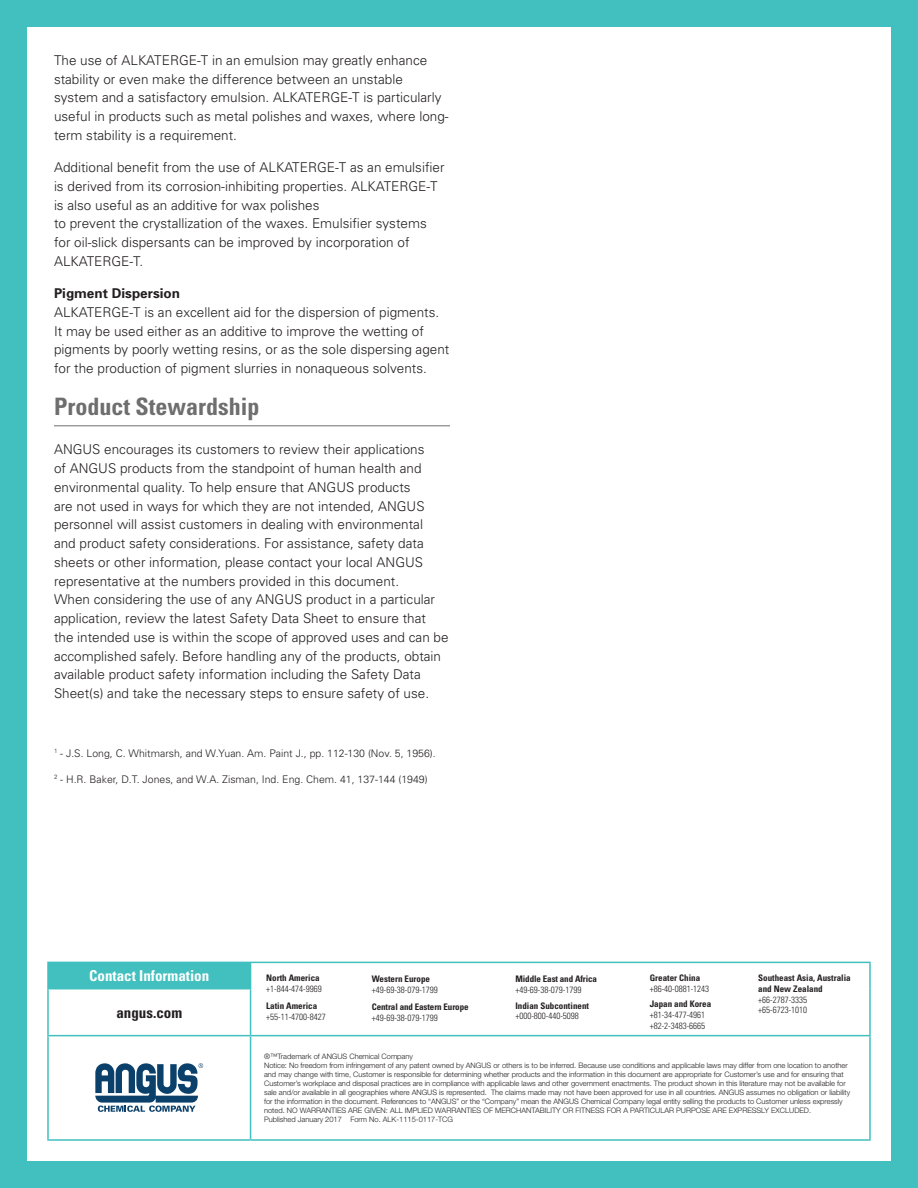
<style>
.page{position:relative;width:918px;height:1188px;background:#42c0bf}
.page>*{position:absolute;margin:0;border:0;box-sizing:border-box;transform-origin:0 0}
.Secondary_Subhead{font:700 condensed 24px "Univers";color:#6d6e6d}
.t1{font:700 condensed 15px "Univers";color:#fff}
.t2{font:700 condensed 15px "Univers";color:#231f20}
.Body_Copy{font:300 13.5px/18.8px "Univers";color:#231f20}
.t3{font:300 10.5px "Univers";color:#231f20}
.t4{font:300 condensed 9px/10.8px "Univers";color:#231f20}
.t5{font:700 condensed 9px/10.8px "Univers";color:#231f20}
.Legal{font:300 7.5px/9px "Helvetica Neue LT Std";color:#231f20}
.s1{font-weight:700}
</style>
<div class="page">
<div style="left:27px;top:27px;width:864px;height:1134px;background:#fff"></div>
<div style="left:48px;top:962px;width:203px;height:27px;background:#42c0bf"></div>
<hr style="left:47px;top:962px;width:204px;height:1px;background:#42c0bf">
<hr style="left:47px;top:963px;width:2px;height:25px;background:#42c0bf">
<hr style="left:251px;top:962px;width:620px;height:1px;background:#42c0bf">
<hr style="left:869px;top:963px;width:2px;height:26px;background:#42c0bf">
<hr style="left:869px;top:989px;width:2px;height:46px;background:#42c0bf">
<hr style="left:47px;top:988px;width:204px;height:1px;background:#42c0bf">
<hr style="left:47px;top:989px;width:2px;height:46px;background:#42c0bf">
<hr style="left:250px;top:989px;width:1px;height:46px;background:#42c0bf">
<hr style="left:47px;top:1035px;width:204px;height:1px;background:#42c0bf">
<hr style="left:47px;top:1036px;width:2px;height:103px;background:#42c0bf">
<hr style="left:251px;top:1035px;width:620px;height:1px;background:#42c0bf">
<hr style="left:250px;top:1036px;width:1px;height:103px;background:#42c0bf">
<hr style="left:869px;top:1036px;width:2px;height:103px;background:#42c0bf">
<hr style="left:47px;top:1139px;width:204px;height:2px;background:#42c0bf">
<hr style="left:251px;top:1139px;width:620px;height:2px;background:#42c0bf">
<svg style="left:95px;top:1063px;width:108px;height:49px"></svg>
<hr style="left:54px;top:425px;width:396px;height:1px;background:#6d6e6d">
<p class="Body_Copy" style="left:54px;top:50px;width:396px">The use of ALKATERGE-T in an emulsion may greatly enhance stability or even make the difference between an unstable system and a satisfactory emulsion. ALKATERGE-T is particularly useful in products such as metal polishes and waxes, where long&shy;term stability is a requirement.</p>
<p class="Body_Copy" style="left:54px;top:158px;width:392px">Additional benefit from the use of ALKATERGE-T as an emulsifier is derived from its corrosion-inhibiting properties. ALKATERGE-T is also useful as an additive for wax polishes<br>to prevent the crystallization of the waxes. Emulsifier systems for oil-slick dispersants can be improved by incorporation of ALKATERGE-T.</p>
<p class="Body_Copy" style="left:54px;top:284px;width:397px"><span class="s1">Pigment Dispersion<br></span>ALKATERGE-T is an excellent aid for the dispersion of pigments.<br>It may be used either as an additive to improve the wetting of pigments by poorly wetting resins, or as the sole dispersing agent for the production of pigment slurries in nonaqueous solvents.</p>
<p class="Secondary_Subhead" style="left:54px;top:392px;width:207px">Product Stewardship</p>
<p class="Body_Copy" style="left:54px;top:440px;width:396px">ANGUS encourages its customers to review their applications<br>of ANGUS products from the standpoint of human health and environmental quality. To help ensure that ANGUS products<br>are not used in ways for which they are not intended, ANGUS personnel will assist customers in dealing with environmental<br>and product safety considerations. For assistance, safety data sheets or other information, please contact your local ANGUS representative at the numbers provided in this document.<br>When considering the use of any ANGUS product in a particular application, review the latest Safety Data Sheet to ensure that the intended use is within the scope of approved uses and can be accomplished safely. Before handling any of the products, obtain available product safety information including the Safety Data Sheet(s) and take the necessary steps to ensure safety of use.</p>
<p class="t3" style="left:54px;top:747px;width:383px"><sup>1</sup> - J.S. Long, C. Whitmarsh, and W.Yuan. Am. Paint J., pp. 112-130 (Nov. 5, 1956).</p>
<p class="t3" style="left:54px;top:773px;width:375px"><sup>2</sup> - H.R. Baker, D.T. Jones, and W.A. Zisman, Ind. Eng. Chem. 41, 137-144 (1949)</p>
<p class="t1" style="left:89px;top:967px;width:122px">Contact Information</p>
<p class="t2" style="left:116px;top:1003px;width:67px">angus.com</p>
<p class="t5" style="left:266px;top:972px;width:55px">North America</p>
<p class="t4" style="left:266px;top:983px;width:57px">+1-844-474-9969</p>
<p class="t5" style="left:266px;top:1000px;width:52px">Latin America</p>
<p class="t4" style="left:266px;top:1011px;width:61px">+55-11-4700-8427</p>
<p class="t5" style="left:372px;top:974px;width:60px">Western Europe</p>
<p class="t4" style="left:372px;top:985px;width:67px">+49-69-38-079-1799</p>
<p class="t5" style="left:372px;top:1002px;width:98px">Central and Eastern Europe</p>
<p class="t4" style="left:372px;top:1013px;width:67px">+49-69-38-079-1799</p>
<p class="t5" style="left:515px;top:974px;width:83px">Middle East and Africa</p>
<p class="t4" style="left:515px;top:985px;width:67px">+49-69-38-079-1799</p>
<p class="t5" style="left:515px;top:1000px;width:75px">Indian Subcontinent</p>
<p class="t4" style="left:515px;top:1011px;width:65px">+000-800-440-5098</p>
<p class="t5" style="left:650px;top:972px;width:52px">Greater China</p>
<p class="t4" style="left:650px;top:983px;width:61px">+86-40-0881-1243</p>
<p class="t5" style="left:650px;top:998px;width:63px">Japan and Korea</p>
<p class="t4" style="left:650px;top:1009px;width:57px">+81-34-477-4961 +82-2-3483-6665</p>
<p class="t5" style="left:758px;top:972px;width:94px">Southeast Asia, Australia and New Zealand</p>
<p class="t4" style="left:758px;top:994px;width:50px">+66-2787-3335 +65-6723-1010</p>
<p class="Legal" style="left:264px;top:1052px;width:150px">®™Trademark of ANGUS Chemical Company</p>
<p class="Legal" style="left:264px;top:1061px;width:588px">Notice: No freedom from infringement of any patent owned by ANGUS or others is to be inferred. Because use conditions and applicable laws may differ from one location to another and may change with time, Customer is responsible for determining whether products and the information in this document are appropriate for Customer’s use and for ensuring that Customer’s workplace and disposal practices are in compliance with applicable laws and other government enactments. The product shown in this literature may not be available for sale and/or available in all geographies where ANGUS is represented. The claims made may not have been approved for use in all countries. ANGUS assumes no obligation or liability for the information in the document. References to “ANGUS” or the “Company” mean the ANGUS Chemical Company legal entity selling the products to Customer unless expressly noted. NO WARRANTIES ARE GIVEN: ALL IMPLIED WARRANTIES OF MERCHANTABILITY OR FITNESS FOR A PARTICULAR PURPOSE ARE EXPRESSLY EXCLUDED.</p>
<p class="Legal" style="left:264px;top:1115px;width:191px">Published January 2017 Form No. ALK-1115-0117-TCG</p>
</div>
